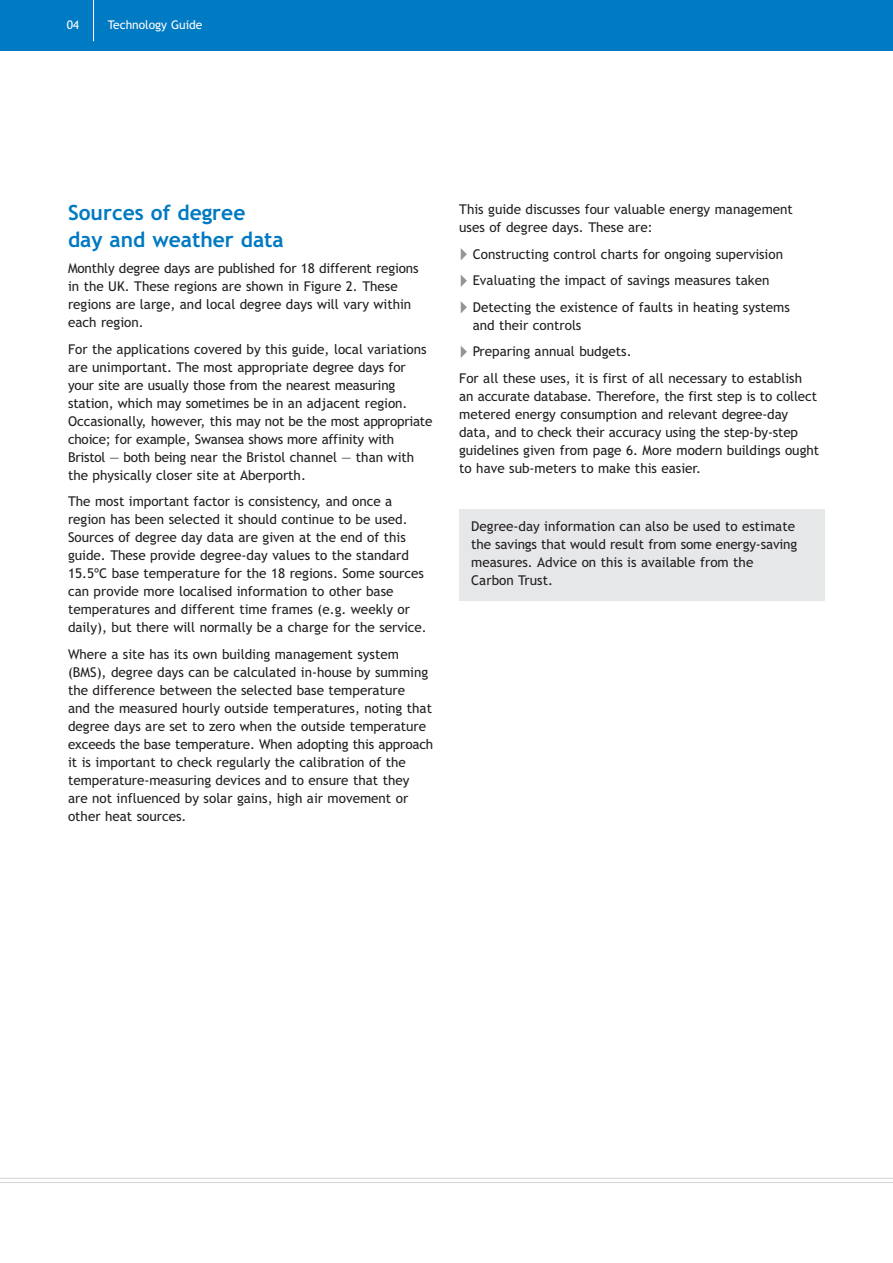
<style>
.page{position:relative;width:893px;height:1263px;background:#fff}
.page>*{position:absolute;margin:0;border:0;box-sizing:border-box;transform-origin:0 0}
.t1{font:700 21px/27px "Trebuchet MS";color:#007ac2}
.t2{font:13.5px/18px "Trebuchet MS";color:#231f20}
.t3{font:12px "Trebuchet MS";color:#fff}
</style>
<div class="page">
<div style="left:0;top:0;width:893px;height:51px;background:#007ac2"></div>
<hr style="left:93px;top:0;width:1px;height:41px;background:#fff">
<hr style="left:0;top:1178px;width:893px;height:1px;background:#d1d2d4">
<hr style="left:0;top:1182px;width:893px;height:1px;background:#d1d2d4">
<svg style="left:461px;top:346px;width:6px;height:12px"></svg>
<svg style="left:461px;top:301px;width:6px;height:12px"></svg>
<svg style="left:461px;top:275px;width:6px;height:12px"></svg>
<svg style="left:461px;top:248px;width:6px;height:12px"></svg>
<div style="left:459px;top:509px;width:366px;height:91px;background:#e6e7e9"></div>
<p class="t3" style="left:67px;top:18px;width:14px">04</p>
<p class="t3" style="left:108px;top:18px;width:96px">Technology Guide</p>
<h1 class="t1" style="left:68px;top:199px;width:217px">Sources of degree day and weather data</h1>
<p class="t2" style="left:68px;top:259px;width:352px">Monthly degree days are published for 18 different regions in the UK. These regions are shown in Figure 2. These regions are large, and local degree days will vary within each region.</p>
<p class="t2" style="left:68px;top:340px;width:366px">For the applications covered by this guide, local variations are unimportant. The most appropriate degree days for your site are usually those from the nearest measuring station, which may sometimes be in an adjacent region.<br>Occasionally, however, this may not be the most appropriate choice; for example, Swansea shows more affinity with Bristol — both being near the Bristol channel — than with the physically closer site at Aberporth.</p>
<p class="t2" style="left:68px;top:492px;width:360px">The most important factor is consistency, and once a region has been selected it should continue to be used.<br>Sources of degree day data are given at the end of this guide. These provide degree-day values to the standard 15.5ºC base temperature for the 18 regions. Some sources can provide more localised information to other base temperatures and different time frames (e.g. weekly or daily), but there will normally be a charge for the service.</p>
<p class="t2" style="left:68px;top:645px;width:367px">Where a site has its own building management system (BMS), degree days can be calculated in-house by summing the difference between the selected base temperature<br>and the measured hourly outside temperatures, noting that degree days are set to zero when the outside temperature exceeds the base temperature. When adopting this approach it is important to check regularly the calibration of the temperature-measuring devices and to ensure that they<br>are not influenced by solar gains, high air movement or other heat sources.</p>
<p class="t2" style="left:459px;top:200px;width:335px">This guide discusses four valuable energy management uses of degree days. These are:</p>
<p class="t2" style="left:473px;top:241px;width:319px;line-height:26.5px">Constructing control charts for ongoing supervision<br>Evaluating the impact of savings measures taken<br>Detecting the existence of faults in heating systems</p>
<p class="t2" style="left:473px;top:316px;width:110px">and their controls</p>
<p class="t2" style="left:473px;top:342px;width:160px">Preparing annual budgets.</p>
<p class="t2" style="left:459px;top:369px;width:344px">For all these uses, it is first of all necessary to establish</p>
<p class="t2" style="left:459px;top:387px;width:361px">an accurate database. Therefore, the first step is to collect metered energy consumption and relevant degree-day data, and to check their accuracy using the step-by-step guidelines given from page 6. More modern buildings ought to have sub-meters to make this easier.</p>
<p class="t2" style="left:471px;top:517px;width:327px">Degree-day information can also be used to estimate the savings that would result from some energy-saving measures. Advice on this is available from the Carbon Trust.</p>
</div>
